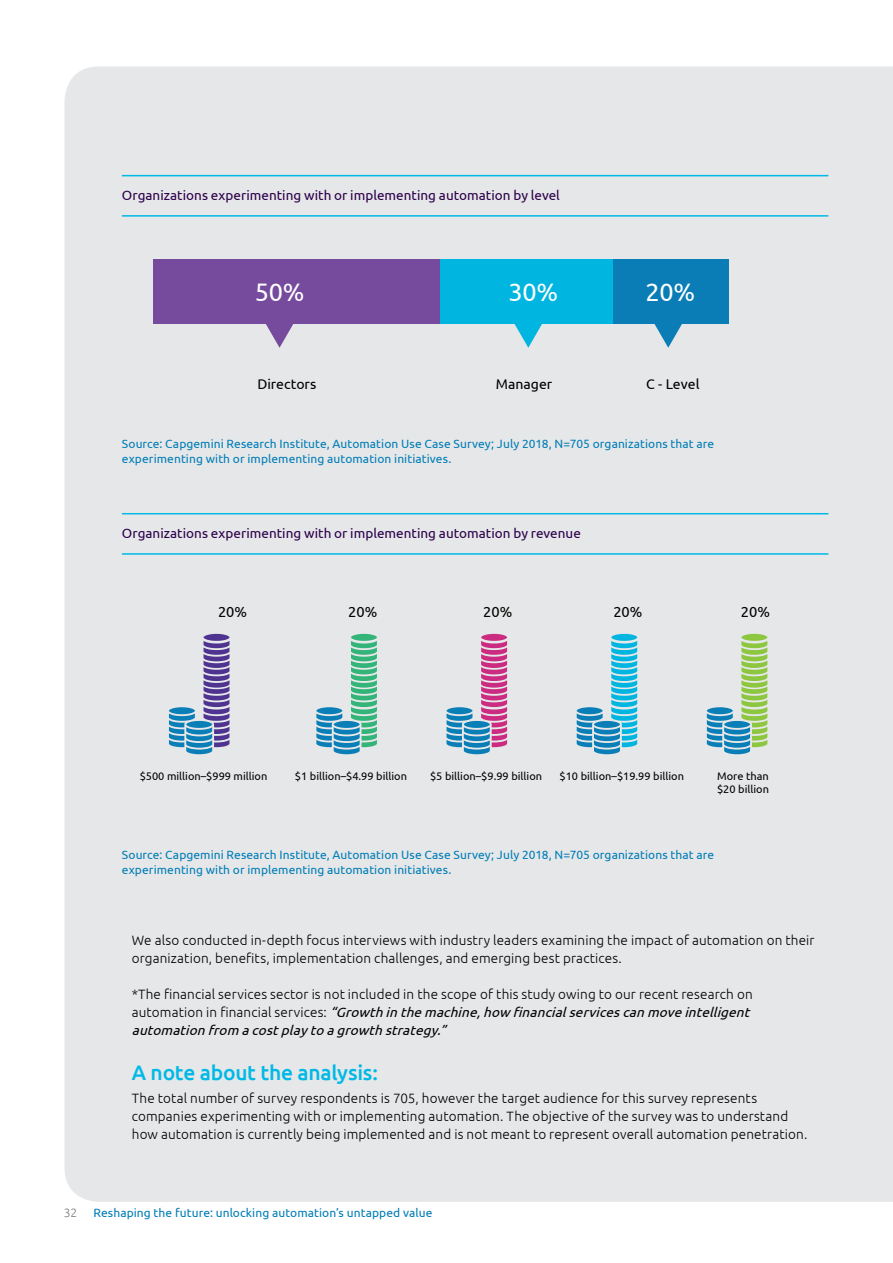
<style>
.page{position:relative;width:893px;height:1263px;background:#fff}
.page>*{position:absolute;margin:0;border:0;box-sizing:border-box;transform-origin:0 0}
.t1{font:25.2px "Ubuntu";color:#fff}
.t2{font:500 21px "Ubuntu";letter-spacing:-.015em;color:#00b9e7}
.t3{font:14.7px "Ubuntu";color:#000}
.t4{font:14.1px "Ubuntu";color:#000}
.t5{font:300 13.5px/18px "Ubuntu";letter-spacing:.01em;color:#000}
.t6{font:13.5px "Ubuntu";color:#2c004b}
.t7{font:12px/15px "Ubuntu";letter-spacing:.005em;color:#007db7}
.t8{font:300 12px "Ubuntu";color:#77787b}
.t9{font:10.95px/13.2px "Ubuntu";color:#000}
.s1{font-weight:400;font-style:italic}
</style>
<div class="page">
<div style="left:65px;top:66px;width:828px;height:1136px;background:#e6e7e8"></div>
<div style="left:153px;top:259px;width:288px;height:65px;background:#764b9e"></div>
<svg style="left:262px;top:324px;width:35px;height:24px"></svg>
<div style="left:441px;top:259px;width:172px;height:65px;background:#00b6e1"></div>
<svg style="left:511px;top:324px;width:34px;height:24px"></svg>
<div style="left:613px;top:259px;width:115px;height:65px;background:#0a7db7"></div>
<svg style="left:651px;top:324px;width:34px;height:24px"></svg>
<svg style="left:169px;top:634px;width:60px;height:120px;background:#9ba8c9"></svg>
<svg style="left:447px;top:634px;width:60px;height:120px;background:#bba5c5"></svg>
<svg style="left:316px;top:634px;width:61px;height:120px;background:#95c9c3"></svg>
<svg style="left:707px;top:634px;width:60px;height:120px;background:#abcdb4"></svg>
<svg style="left:577px;top:634px;width:60px;height:120px;background:#87c9de"></svg>
<hr style="left:122px;top:175px;width:706px;height:1px;background:#00b9e7">
<hr style="left:122px;top:215px;width:706px;height:2px;background:#00b9e7">
<hr style="left:122px;top:513px;width:706px;height:1px;background:#00b9e7">
<hr style="left:122px;top:553px;width:706px;height:2px;background:#00b9e7">
<p class="t6" style="left:122px;top:187px;width:440px">Organizations experimenting with or implementing automation by level</p>
<h1 class="t1" style="left:255px;top:277px;width:51px">50%</h1>
<h1 class="t1" style="left:508px;top:277px;width:51px">30%</h1>
<h1 class="t1" style="left:646px;top:277px;width:51px">20%</h1>
<p class="t4" style="left:257px;top:376px;width:60px">Directors</p>
<p class="t4" style="left:496px;top:376px;width:58px">Manager</p>
<p class="t4" style="left:646px;top:376px;width:55px">C - Level</p>
<p class="t7" style="left:122px;top:436px;width:594px">Source: Capgemini Research Institute, Automation Use Case Survey; July 2018, N=705 organizations that are experimenting with or implementing automation initiatives.</p>
<p class="t6" style="left:122px;top:525px;width:461px">Organizations experimenting with or implementing automation by revenue</p>
<p class="t3" style="left:218px;top:603px;width:31px">20%</p>
<p class="t3" style="left:348px;top:603px;width:31px">20%</p>
<p class="t3" style="left:483px;top:603px;width:31px">20%</p>
<p class="t3" style="left:613px;top:603px;width:31px">20%</p>
<p class="t3" style="left:741px;top:603px;width:31px">20%</p>
<p class="t9" style="left:140px;top:769px;width:129px">$500 million–$999 million</p>
<p class="t9" style="left:295px;top:769px;width:114px">$1 billion–$4.99 billion</p>
<p class="t9" style="left:430px;top:769px;width:114px">$5 billion–$9.99 billion</p>
<p class="t9" style="left:560px;top:769px;width:126px">$10 billion–$19.99 billion</p>
<p class="t9" style="left:717px;top:769px;width:53px">More than $20 billion</p>
<p class="t7" style="left:122px;top:847px;width:594px">Source: Capgemini Research Institute, Automation Use Case Survey; July 2018, N=705 organizations that are experimenting with or implementing automation initiatives.</p>
<p class="t5" style="left:132px;top:931px;width:684px">We also conducted in-depth focus interviews with industry leaders examining the impact of automation on their organization, benefits, implementation challenges, and emerging best practices.</p>
<p class="t5" style="left:132px;top:985px;width:623px;text-align:justify">*The financial services sector is not included in the scope of this study owing to our recent research on a u t o m a t i o n i n fi n a n c i a l s e r v i c e s : <span class="s1">“Growthin themachine,how financialservicescan moveintelligent automation from acostplay to agrowthstrategy.”</span></p>
<h2 class="t2" style="left:132px;top:1059px;width:248px">A note about the analysis:</h2>
<p class="t5" style="left:132px;top:1088px;width:677px">The total number of survey respondents is 705, however the target audience for this survey represents companies experimenting with or implementing automation. The objective of the survey was to understand how automation is currently being implemented and is not meant to represent overall automation penetration.</p>
<p class="t8" style="left:64px;top:1205px;width:15px">32</p>
<p class="t7" style="left:94px;top:1204px;width:340px">Reshaping the future: unlocking automation’s untapped value</p>
</div>
